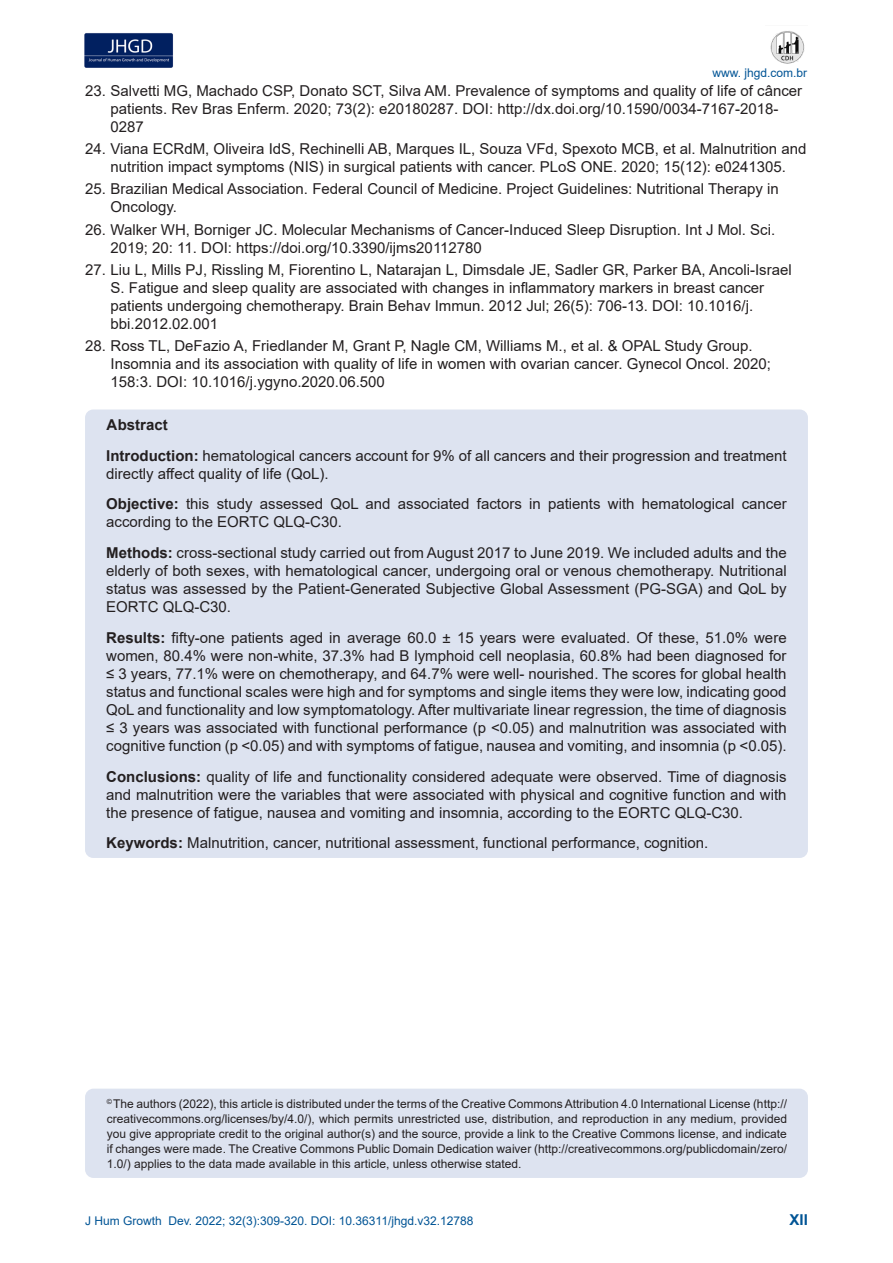
<style>
.page{position:relative;width:893px;height:1263px;background:#fff}
.page>*{position:absolute;margin:0;border:0;box-sizing:border-box;transform-origin:0 0}
.t1{font:15px/18px "Arial";color:#231f20}
.t2{font:700 15px "Arial";color:#231f20}
.t3{font:700 15px "Arial";color:#005495}
.t4{font:12px/15px "Arial";color:#231f20;text-align:justify}
.t5{font:12px "Arial";color:#005495}
.s1{font-weight:700}
</style>
<div class="page">
<img style="left:84px;top:33px;width:89px;height:35px">
<img style="left:770px;top:31px;width:35px;height:33px">
<div style="left:85px;top:1089px;width:723px;height:89px;background:#dde3f0;border-radius:9px"></div>
<div style="left:85px;top:409px;width:723px;height:449px;background:#dde3f0;border-radius:8px"></div>
<p class="t5" style="left:712px;top:64px;width:96px">www. jhgd.com.br</p>
<p class="t1" style="left:111px;top:82px;width:693px;text-indent:-26px">23. Salvetti MG, Machado CSP, Donato SCT, Silva AM. Prevalence of symptoms and quality of life of câncer patients. Rev Bras Enferm. 2020; 73(2): e20180287. DOI: http://dx.doi.org/10.1590/0034-7167-2018-<br>0287</p>
<p class="t1" style="left:85px;top:140px;width:723px;text-align:center">24. Viana ECRdM, Oliveira IdS, Rechinelli AB, Marques IL, Souza VFd, Spexoto MCB, et al. Malnutrition and nutrition impact symptoms (NIS) in surgical patients with cancer. PLoS ONE. 2020; 15(12): e0241305.</p>
<p class="t1" style="left:111px;top:180px;width:670px;text-indent:-26px">25. Brazilian Medical Association. Federal Council of Medicine. Project Guidelines: Nutritional Therapy in<br>Oncology.</p>
<p class="t1" style="left:111px;top:220px;width:666px;text-indent:-26px">26. Walker WH, Borniger JC. Molecular Mechanisms of Cancer-Induced Sleep Disruption. Int J Mol. Sci.<br>2019; 20: 11. DOI: https://doi.org/10.3390/ijms20112780</p>
<p class="t1" style="left:111px;top:261px;width:683px;text-indent:-26px">27. Liu L, Mills PJ, Rissling M, Fiorentino L, Natarajan L, Dimsdale JE, Sadler GR, Parker BA, Ancoli-Israel S. Fatigue and sleep quality are associated with changes in inflammatory markers in breast cancer patients undergoing chemotherapy. Brain Behav Immun. 2012 Jul; 26(5): 706-13. DOI: 10.1016/j. bbi.2012.02.001</p>
<p class="t1" style="left:111px;top:337px;width:662px;text-indent:-26px">28. Ross TL, DeFazio A, Friedlander M, Grant P, Nagle CM, Williams M., et al. &amp; OPAL Study Group.<br>Insomnia and its association with quality of life in women with ovarian cancer. Gynecol Oncol. 2020;<br>158:3. DOI: 10.1016/j.ygyno.2020.06.500</p>
<p class="t2" style="left:107px;top:414px;width:63px">Abstract</p>
<p class="t1" style="left:106px;top:446px;width:682px"><span class="s1">Introduction:</span> hematological cancers account for 9% of all cancers and their progression and treatment directly affect quality of life (QoL).</p>
<p class="t1" style="left:106px;top:495px;width:682px"><span class="s1">Objective:</span> this study assessed QoL and associated factors in patients with hematological cancer according to the EORTC QLQ-C30.</p>
<p class="t1" style="left:106px;top:544px;width:682px;text-align:justify"><span class="s1">Methods:</span> cross-sectional study carried out from August 2017 to June 2019. We included adults and the elderly of both sexes, with hematological cancer, undergoing oral or venous chemotherapy. Nutritional status was assessed by the Patient-Generated Subjective Global Assessment (PG-SGA) and QoL by EORTC QLQ-C30.</p>
<p class="t1" style="left:106px;top:629px;width:682px;text-align:justify"><span class="s1">Results:</span> fifty-one patients aged in average 60.0 ± 15 years were evaluated. Of these, 51.0% were women, 80.4% were non-white, 37.3% had B lymphoid cell neoplasia, 60.8% had been diagnosed for ≤ 3 years, 77.1% were on chemotherapy, and 64.7% were well- nourished. The scores for global health status and functional scales were high and for symptoms and single items they were low, indicating good QoL and functionality and low symptomatology. After multivariate linear regression, the time of diagnosis ≤ 3 years was associated with functional performance (p &lt;0.05) and malnutrition was associated with cognitive function (p &lt;0.05) and with symptoms of fatigue, nausea and vomiting, and insomnia (p &lt;0.05).</p>
<p class="t1" style="left:106px;top:767px;width:682px;text-align:justify"><span class="s1">Conclusions:</span> quality of life and functionality considered adequate were observed. Time of diagnosis and malnutrition were the variables that were associated with physical and cognitive function and with the presence of fatigue, nausea and vomiting and insomnia, according to the EORTC QLQ-C30.</p>
<p class="t1" style="left:106px;top:834px;width:603px"><span class="s1">Keywords:</span> Malnutrition, cancer, nutritional assessment, functional performance, cognition.</p>
<p class="t4" style="left:107px;top:1096px;width:682px"><sup>©</sup> The authors (2022), this article is distributed under the terms of the Creative Commons Attribution 4.0 International License (http:// creativecommons.org/licenses/by/4.0/), which permits unrestricted use, distribution, and reproduction in any medium, provided you give appropriate credit to the original author(s) and the source, provide a link to the Creative Commons license, and indicate if changes were made. The Creative Commons Public Domain Dedication waiver (http://creativecommons.org/publicdomain/zero/ 1.0/) applies to the data made available in this article, unless otherwise stated.</p>
<p class="t5" style="left:85px;top:1212px;width:390px">J Hum Growth Dev. 2022; 32(3):309-320. DOI: 10.36311/jhgd.v32.12788</p>
<p class="t3" style="left:790px;top:1209px;width:20px">XII</p>
</div>
